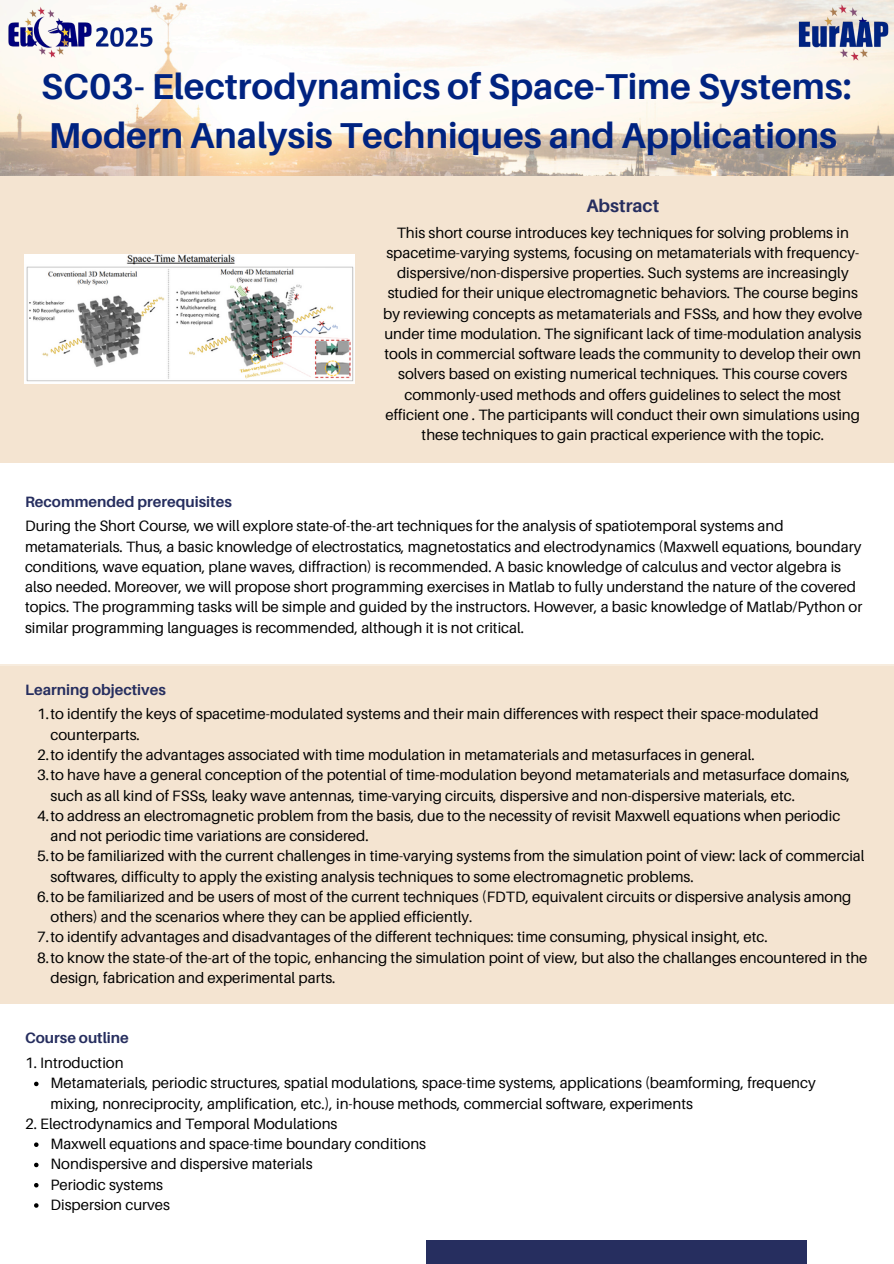
<style>
.page{position:relative;width:894px;height:1264px;background:#fff}
.page>*{position:absolute;margin:0;border:0;box-sizing:border-box;transform-origin:0 0}
.t1{font:700 36px/49.5px "Aileron";color:#002381}
.t2{font:700 18px "Aileron";color:#262e5f}
.t3{font:15px/20.2px "Aileron";color:#000}
.t4{font:700 15px "Aileron";color:#262e5f}
</style>
<div class="page">
<img style="left:0;top:0;width:893px;height:175px">
<div style="left:0;top:176px;width:893px;height:286px;background:#f4e4d1"></div>
<div style="left:426px;top:1240px;width:380px;height:23px;background:#262e5f"></div>
<img style="left:797px;top:4px;width:92px;height:57px">
<img style="left:8px;top:6px;width:144px;height:54px">
<img style="left:25px;top:254px;width:329px;height:130px">
<div style="left:0;top:664px;width:893px;height:340px;background:#f4e4d1"></div>
<div style="left:0;top:464px;width:893px;height:201px;background:#fff"></div>
<svg style="left:34px;top:1081px;width:5px;height:5px"></svg>
<svg style="left:34px;top:1142px;width:5px;height:4px"></svg>
<svg style="left:34px;top:1162px;width:5px;height:5px"></svg>
<svg style="left:34px;top:1183px;width:5px;height:4px"></svg>
<svg style="left:34px;top:1203px;width:5px;height:4px"></svg>
<p class="t1" style="left:41px;top:61px;width:811px">SC03- Electrodynamics of Space-Time Systems:<br>Modern Analysis Techniques and Applications</p>
<p class="t2" style="left:586px;top:194px;width:74px">Abstract</p>
<p class="t3" style="left:383px;top:222px;width:480px;text-align:center">This short course introduces key techniques for solving problems in spacetime-varying systems, focusing on metamaterials with frequency&shy;dispersive/non-dispersive properties. Such systems are increasingly studied for their unique electromagnetic behaviors. The course begins by reviewing concepts as metamaterials and FSSs, and how they evolve under time modulation. The significant lack of time-modulation analysis tools in commercial software leads the community to develop their own solvers based on existing numerical techniques. This course covers commonly-used methods and offers guidelines to select the most efficient one . The participants will conduct their own simulations using these techniques to gain practical experience with the topic.</p>
<p class="t4" style="left:25px;top:492px;width:208px">Recommended prerequisites</p>
<p class="t3" style="left:25px;top:515px;width:838px">During the Short Course, we will explore state-of-the-art techniques for the analysis of spatiotemporal systems and metamaterials. Thus, a basic knowledge of electrostatics, magnetostatics and electrodynamics (Maxwell equations, boundary conditions, wave equation, plane waves, diffraction) is recommended. A basic knowledge of calculus and vector algebra is also needed. Moreover, we will propose short programming exercises in Matlab to fully understand the nature of the covered topics. The programming tasks will be simple and guided by the instructors. However, a basic knowledge of Matlab/Python or similar programming languages is recommended, although it is not critical.</p>
<p class="t4" style="left:25px;top:680px;width:142px">Learning objectives</p>
<p class="t3" style="left:51px;top:703px;width:769px;text-indent:-13px">1.to identify the keys of spacetime-modulated systems and their main differences with respect their space-modulated counterparts.</p>
<p class="t3" style="left:37px;top:744px;width:719px">2.to identify the advantages associated with time modulation in metamaterials and metasurfaces in general.</p>
<p class="t3" style="left:51px;top:764px;width:801px;text-indent:-13px">3.to have have a general conception of the potential of time-modulation beyond metamaterials and metasurface domains, such as all kind of FSSs, leaky wave antennas, time-varying circuits, dispersive and non-dispersive materials, etc.</p>
<p class="t3" style="left:51px;top:805px;width:791px;text-indent:-13px">4.to address an electromagnetic problem from the basis, due to the necessity of revisit Maxwell equations when periodic and not periodic time variations are considered.</p>
<p class="t3" style="left:51px;top:845px;width:815px;text-indent:-13px">5.to be familiarized with the current challenges in time-varying systems from the simulation point of view: lack of commercial softwares, difficulty to apply the existing analysis techniques to some electromagnetic problems.</p>
<p class="t3" style="left:51px;top:886px;width:802px;text-indent:-13px">6.to be familiarized and be users of most of the current techniques (FDTD, equivalent circuits or dispersive analysis among others) and the scenarios where they can be applied efficiently.</p>
<p class="t3" style="left:37px;top:926px;width:732px">7.to identify advantages and disadvantages of the different techniques: time consuming, physical insight, etc.</p>
<p class="t3" style="left:51px;top:946px;width:818px;text-indent:-13px">8.to know the state-of the-art of the topic, enhancing the simulation point of view, but also the challanges encountered in the design, fabrication and experimental parts.</p>
<h1 class="t4" style="left:25px;top:1028px;width:105px">Course outline</h1>
<p class="t3" style="left:25px;top:1052px;width:100px">1. Introduction</p>
<p class="t3" style="left:51px;top:1072px;width:766px">Metamaterials, periodic structures, spatial modulations, space-time systems, applications (beamforming, frequency mixing, nonreciprocity, amplification, etc.), in-house methods, commercial software, experiments</p>
<p class="t3" style="left:25px;top:1113px;width:314px">2. Electrodynamics and Temporal Modulations</p>
<p class="t3" style="left:51px;top:1133px;width:377px">Maxwell equations and space-time boundary conditions</p>
<p class="t3" style="left:51px;top:1153px;width:263px">Nondispersive and dispersive materials</p>
<h2 class="t3" style="left:51px;top:1173px;width:114px">Periodic systems</h2>
<p class="t3" style="left:51px;top:1194px;width:121px">Dispersion curves</p>
</div>
